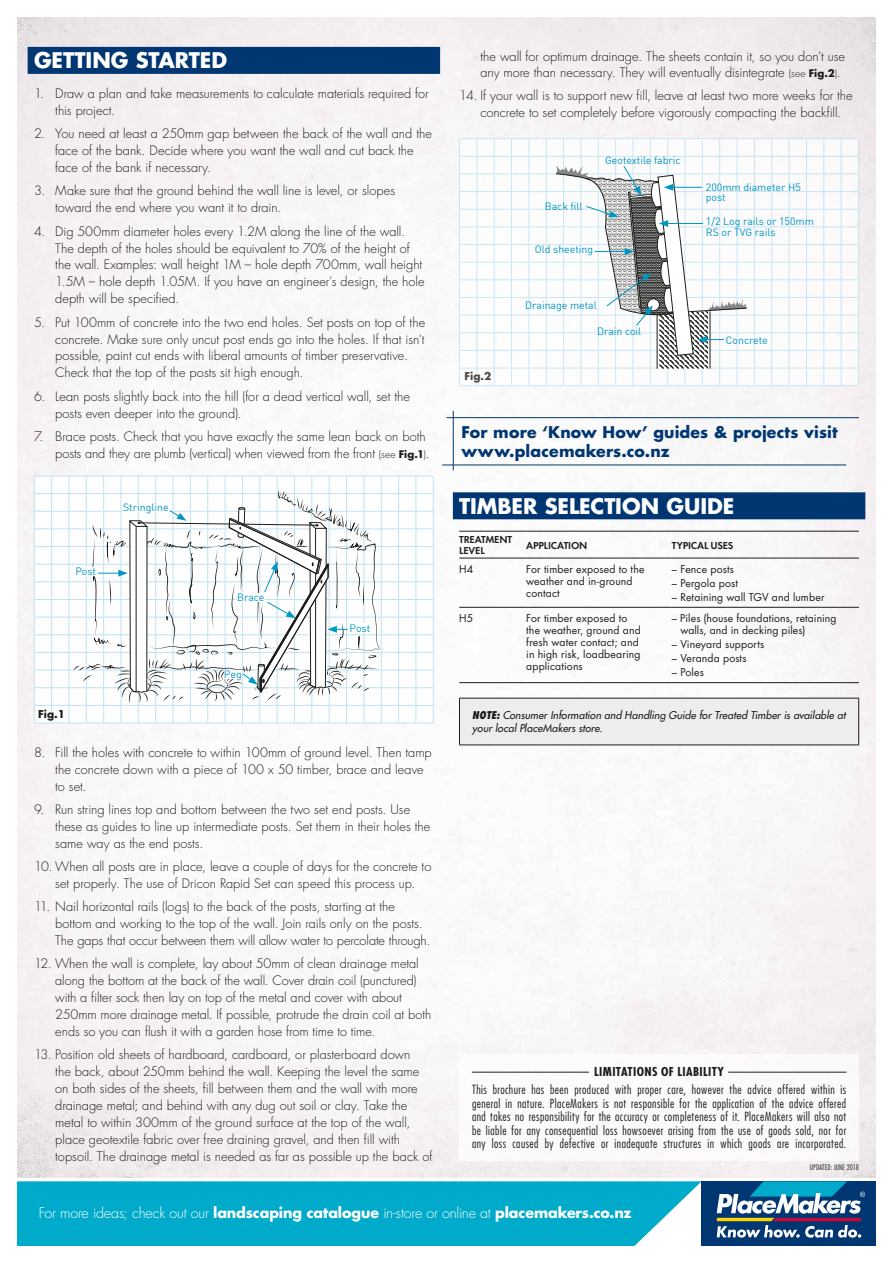
<style>
.page{position:relative;width:893px;height:1263px;background:#fff}
.page>*{position:absolute;margin:0;border:0;box-sizing:border-box;transform-origin:0 0}
.t1{font:700 21px "Futura Std";letter-spacing:-.005em;color:#fff}
.t2{font:700 15.75px/18.9px "Futura Std";letter-spacing:.01em;color:#003671}
.t3{font:300 14.25px "Futura";letter-spacing:-.015em;color:#fff}
.t4{font:300 12.75px/17px "Futura";color:#1d1d1b}
.t5{font:300 condensed 12.3px/13.5px "Futura";letter-spacing:.035em;color:#1d1d1b;text-align:justify}
.t6{font:700 condensed 12px "Futura";letter-spacing:.03em;color:#1d1d1b;scale:1.05 1}
.t7{font:10.5px/12px "Futura";letter-spacing:.01em;color:#1d1d1b}
.t8{font:10.5px/10.5px "DIN";color:#0097c4}
.t9{font:italic 10.5px/12.8px "Futura";letter-spacing:.01em;color:#1d1d1b}
.t10{font:10.5px/10.5px "Futura Dem";letter-spacing:-.015em;color:#1d1d1b}
.t11{font:700 10.5px "Futura Std";color:#1d1d1b}
.t12{font:300 condensed 7.5px "Futura";letter-spacing:.02em;color:#1d1d1b}
.s1{font-size:10.2px}
.s2{font-family:"Futura Std";font-weight:700;font-size:10.2px}
.s3{font-weight:800;font-stretch:condensed}
.s4{font-family:"Futura Std";font-weight:700}
</style>
<div class="page">
<div style="left:17px;top:1181px;width:685px;height:65px;background:#00aaca"></div>
<div style="left:702px;top:1181px;width:174px;height:65px;background:#003671"></div>
<svg style="left:717px;top:1181px;width:148px;height:57px"></svg>
<img style="left:17px;top:17px;width:859px;height:1161px">
<div style="left:28px;top:47px;width:412px;height:27px;background:#003671"></div>
<hr style="left:446px;top:417px;width:413px;height:1px;background:#003671">
<hr style="left:442px;top:465px;width:404px;height:1px;background:#003671">
<hr style="left:453px;top:411px;width:1px;height:59px;background:#003671">
<div style="left:453px;top:492px;width:412px;height:27px;background:#003671"></div>
<hr style="left:459px;top:531px;width:67px;height:1px;background:#1d1d1b">
<hr style="left:526px;top:531px;width:146px;height:1px;background:#1d1d1b">
<hr style="left:672px;top:531px;width:187px;height:1px;background:#1d1d1b">
<hr style="left:459px;top:558px;width:67px;height:1px;background:#1d1d1b">
<hr style="left:526px;top:558px;width:146px;height:1px;background:#1d1d1b">
<hr style="left:672px;top:558px;width:187px;height:1px;background:#1d1d1b">
<hr style="left:459px;top:607px;width:67px;height:1px;background:#1d1d1b">
<hr style="left:526px;top:607px;width:146px;height:1px;background:#1d1d1b">
<hr style="left:672px;top:607px;width:187px;height:1px;background:#1d1d1b">
<hr style="left:459px;top:682px;width:67px;height:1px;background:#1d1d1b">
<hr style="left:526px;top:682px;width:146px;height:1px;background:#1d1d1b">
<hr style="left:672px;top:682px;width:187px;height:1px;background:#1d1d1b">
<div style="left:459px;top:698px;width:400px;height:47px;background:#ededed"></div>
<hr style="left:459px;top:698px;width:400px;height:1px;background:#1d1d1b">
<hr style="left:459px;top:698px;width:1px;height:47px;background:#1d1d1b">
<hr style="left:858px;top:698px;width:1px;height:47px;background:#1d1d1b">
<hr style="left:459px;top:745px;width:400px;height:1px;background:#1d1d1b">
<svg style="left:459px;top:138px;width:400px;height:248px"></svg>
<svg style="left:34px;top:476px;width:400px;height:248px"></svg>
<div style="left:459px;top:1054px;width:400px;height:107px;background:#fff"></div>
<hr style="left:729px;top:1072px;width:117px;height:1px;background:#1d1d1b">
<hr style="left:472px;top:1072px;width:117px;height:1px;background:#1d1d1b">
<h1 class="t1" style="left:34px;top:47px;width:195px">GETTING STARTED</h1>
<p class="t4" style="left:55px;top:85px;width:375px;text-indent:-21px">1. Draw a plan and take measurements to calculate materials required for this project.</p>
<p class="t4" style="left:55px;top:125px;width:378px;text-indent:-21px">2. You need at least a 250mm gap between the back of the wall and the face of the bank. Decide where you want the wall and cut back the face of the bank if necessary.</p>
<p class="t4" style="left:55px;top:182px;width:341px;text-indent:-21px">3. Make sure that the ground behind the wall line is level, or slopes toward the end where you want it to drain.</p>
<p class="t4" style="left:55px;top:223px;width:371px;text-indent:-21px">4. Dig 500mm diameter holes every 1.2M along the line of the wall.<br>The depth of the holes should be equivalent to 70% of the height of the wall. Examples: wall height 1M – hole depth 700mm, wall height 1.5M – hole depth 1.05M. If you have an engineer’s design, the hole depth will be specified.</p>
<p class="t4" style="left:55px;top:314px;width:371px;text-indent:-21px">5. Put 100mm of concrete into the two end holes. Set posts on top of the concrete. Make sure only uncut post ends go into the holes. If that isn’t possible, paint cut ends with liberal amounts of timber preservative.<br>Check that the top of the posts sit high enough.</p>
<p class="t4" style="left:55px;top:388px;width:356px;text-indent:-21px">6. Lean posts slightly back into the hill (for a dead vertical wall, set the posts even deeper into the ground).</p>
<p class="t4" style="left:34px;top:428px;width:397px;text-align:right">7. Brace posts. Check that you have exactly the same lean back on both posts and they are plumb (vertical) when viewed from the front <span class="s1">(see</span> <span class="s2">Fig.1</span><span class="s1">)</span>.</p>
<p class="t8" style="left:75px;top:566px;width:22px">Post</p>
<p class="t8" style="left:123px;top:502px;width:47px">Stringline</p>
<p class="t8" style="left:237px;top:592px;width:29px">Brace</p>
<p class="t8" style="left:224px;top:668px;width:19px">Peg</p>
<p class="t8" style="left:350px;top:622px;width:22px">Post</p>
<p class="t11" style="left:38px;top:707px;width:28px">Fig.1</p>
<p class="t4" style="left:55px;top:744px;width:378px;text-indent:-21px">8. Fill the holes with concrete to within 100mm of ground level. Then tamp the concrete down with a piece of 100 x 50 timber, brace and leave to set.</p>
<p class="t4" style="left:55px;top:801px;width:377px;text-indent:-21px">9. Run string lines top and bottom between the two set end posts. Use these as guides to line up intermediate posts. Set them in their holes the same way as the end posts.</p>
<p class="t4" style="left:34px;top:858px;width:399px;text-align:center">10. When all posts are in place, leave a couple of days for the concrete to set properly. The use of Dricon Rapid Set can speed this process up.</p>
<p class="t4" style="left:55px;top:898px;width:377px;text-indent:-21px">11. Nail horizontal rails (logs) to the back of the posts, starting at the bottom and working to the top of the wall. Join rails only on the posts.<br>The gaps that occur between them will allow water to percolate through.</p>
<p class="t4" style="left:55px;top:955px;width:377px;text-indent:-21px">12. When the wall is complete, lay about 50mm of clean drainage metal along the bottom at the back of the wall. Cover drain coil (punctured) with a filter sock then lay on top of the metal and cover with about 250mm more drainage metal. If possible, protrude the drain coil at both ends so you can flush it with a garden hose from time to time.</p>
<p class="t4" style="left:55px;top:1046px;width:379px;text-indent:-21px">13. Position old sheets of hardboard, cardboard, or plasterboard down<br>the back, about 250mm behind the wall. Keeping the level the same on both sides of the sheets, fill between them and the wall with more drainage metal; and behind with any dug out soil or clay. Take the metal to within 300mm of the ground surface at the top of the wall, place geotextile fabric over free draining gravel, and then fill with topsoil. The drainage metal is needed as far as possible up the back of</p>
<p class="t4" style="left:480px;top:48px;width:366px;line-height:16.5px">the wall for optimum drainage. The sheets contain it, so you don’t use any more than necessary. They will eventually disintegrate <span class="s1">(see</span> <span class="s2">Fig.2</span><span class="s1">)</span>.</p>
<p class="t4" style="left:480px;top:87px;width:374px;line-height:16.5px;text-indent:-21px">14. If your wall is to support new fill, leave at least two more weeks for the concrete to set completely before vigorously compacting the backfill.</p>
<p class="t11" style="left:465px;top:369px;width:28px">Fig.2</p>
<p class="t8" style="left:605px;top:155px;width:77px">Geotextile fabric</p>
<p class="t8" style="left:545px;top:201px;width:40px">Back fill</p>
<p class="t8" style="left:535px;top:244px;width:60px">Old sheeting</p>
<p class="t8" style="left:525px;top:299px;width:73px">Drainage metal</p>
<p class="t8" style="left:597px;top:325px;width:46px">Drain coil</p>
<p class="t8" style="left:706px;top:181px;width:97px">200mm diameter H5 post</p>
<p class="t8" style="left:706px;top:216px;width:110px">1/2 Log rails or 150mm<br>RS or TVG rails</p>
<p class="t8" style="left:726px;top:335px;width:43px">Concrete</p>
<p class="t2" style="left:461px;top:423px;width:378px">For more ‘Know How’ guides &amp; projects visit www.placemakers.co.nz</p>
<h1 class="t1" style="left:459px;top:492px;width:277px">TIMBER SELECTION GUIDE</h1>
<p class="t10" style="left:459px;top:534px;width:54px">TREATMENT<br>LEVEL</p>
<p class="t10" style="left:526px;top:540px;width:63px">APPLICATION</p>
<p class="t10" style="left:672px;top:540px;width:63px">TYPICAL USES</p>
<p class="t7" style="left:459px;top:563px;width:16px">H4</p>
<p class="t7" style="left:526px;top:563px;width:120px">For timber exposed to the weather and in-ground contact</p>
<p class="t7" style="left:672px;top:563px;width:64px">– Fence posts</p>
<p class="t7" style="left:672px;top:577px;width:67px">– Pergola post</p>
<p class="t7" style="left:672px;top:591px;width:154px">– Retaining wall TGV and lumber</p>
<p class="t7" style="left:459px;top:612px;width:16px">H5</p>
<p class="t7" style="left:526px;top:612px;width:116px">For timber exposed to the weather, ground and fresh water contact; and in high risk, loadbearing applications</p>
<p class="t7" style="left:680px;top:612px;width:158px;text-indent:-9px">– Piles (house foundations, retaining walls, and in decking piles)</p>
<p class="t7" style="left:672px;top:638px;width:94px">– Vineyard supports</p>
<p class="t7" style="left:672px;top:652px;width:76px">– Veranda posts</p>
<p class="t7" style="left:672px;top:666px;width:34px">– Poles</p>
<p class="t9" style="left:472px;top:709px;width:375px"><span class="s3">NOTE:</span> Consumer Information and Handling Guide for Treated Timber is available at your local PlaceMakers store.</p>
<p class="t6" style="left:594px;top:1064px;width:125px">LIMITATIONS OF LIABILITY</p>
<p class="t5" style="left:472px;top:1083px;width:376px">This brochure has been produced with proper care, however the advice offered within is general in nature. PlaceMakers is not responsible for the application of the advice offered and takes no responsibility for the accuracy or completeness of it. PlaceMakers will also not be liable for any consequential loss howsoever arising from the use of goods sold, nor for any loss caused by defective or inadequate structures in which goods are incorporated.</p>
<p class="t12" style="left:810px;top:1163px;width:51px">UPDATED: JUNE 2018</p>
<p class="t3" style="left:39px;top:1203px;width:594px">For more ideas; check out our <span class="s4">landscaping catalogue</span> in-store or online at <span class="s4">placemakers.co.nz</span></p>
</div>
